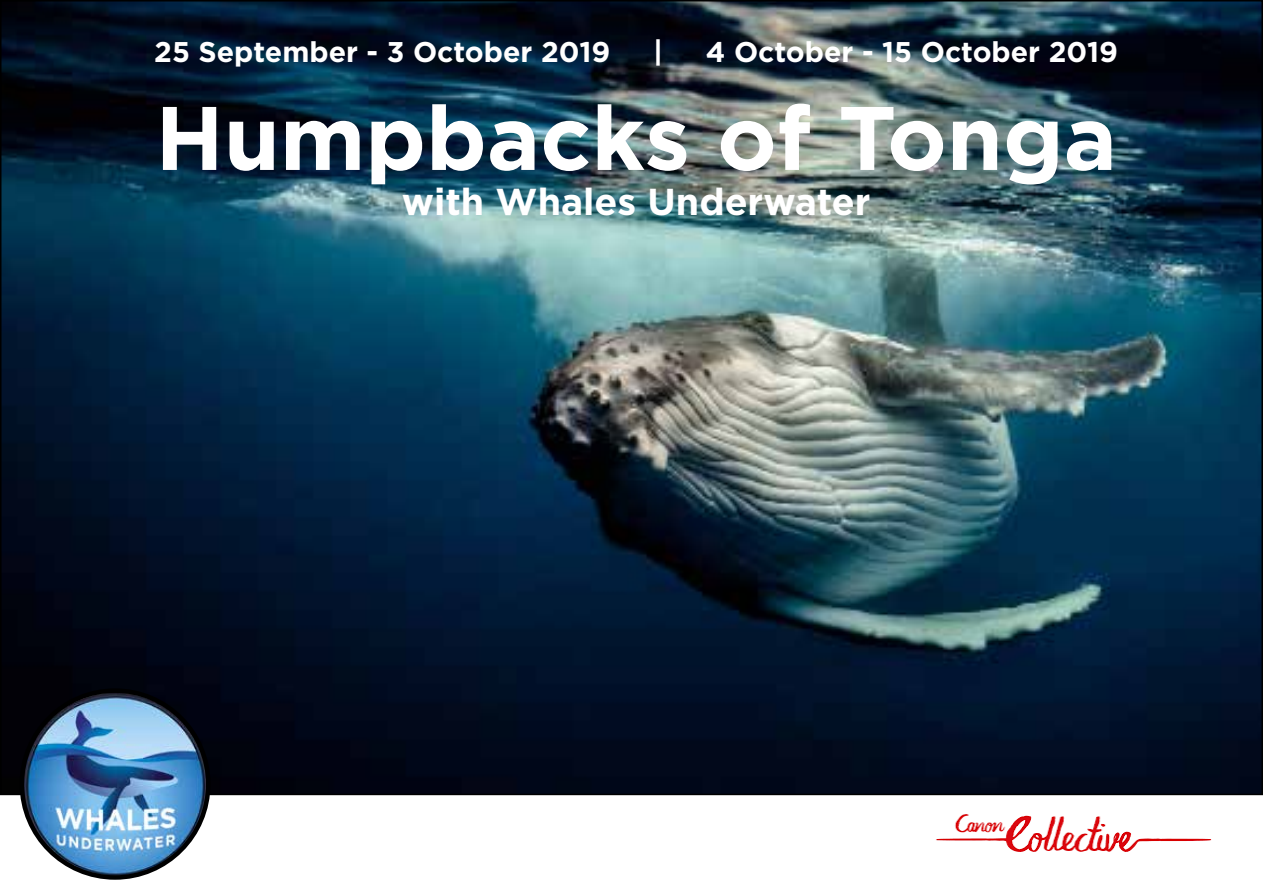
<style>
.page{position:relative;width:1263px;height:893px;background:#fff}
.page>*{position:absolute;margin:0;border:0;box-sizing:border-box;transform-origin:0 0}
.t1{font:700 90px "Gotham";color:#fff}
.t2{font:700 37.5px "Gotham";color:#fff}
.t3{font:700 28.5px "Gotham";color:#fff}
</style>
<div class="page">
<img style="left:3px;top:3px;width:1257px;height:789px">
<img style="left:22px;top:692px;width:186px;height:185px">
<div style="left:20px;top:688px;width:190px;height:192px;border:4px solid #000;border-radius:50%"></div>
<img style="left:936px;top:814px;width:276px;height:38px">
<p class="t3" style="left:154px;top:35px;width:458px">25 September - 3 October 2019</p>
<p class="t3" style="left:653px;top:35px;width:11px">|</p>
<p class="t3" style="left:706px;top:35px;width:414px">4 October - 15 October 2019</p>
<h1 class="t1" style="left:155px;top:86px;width:963px">Humpbacks of Tonga</h1>
<h2 class="t2" style="left:402px;top:180px;width:470px">with Whales Underwater</h2>
</div>
